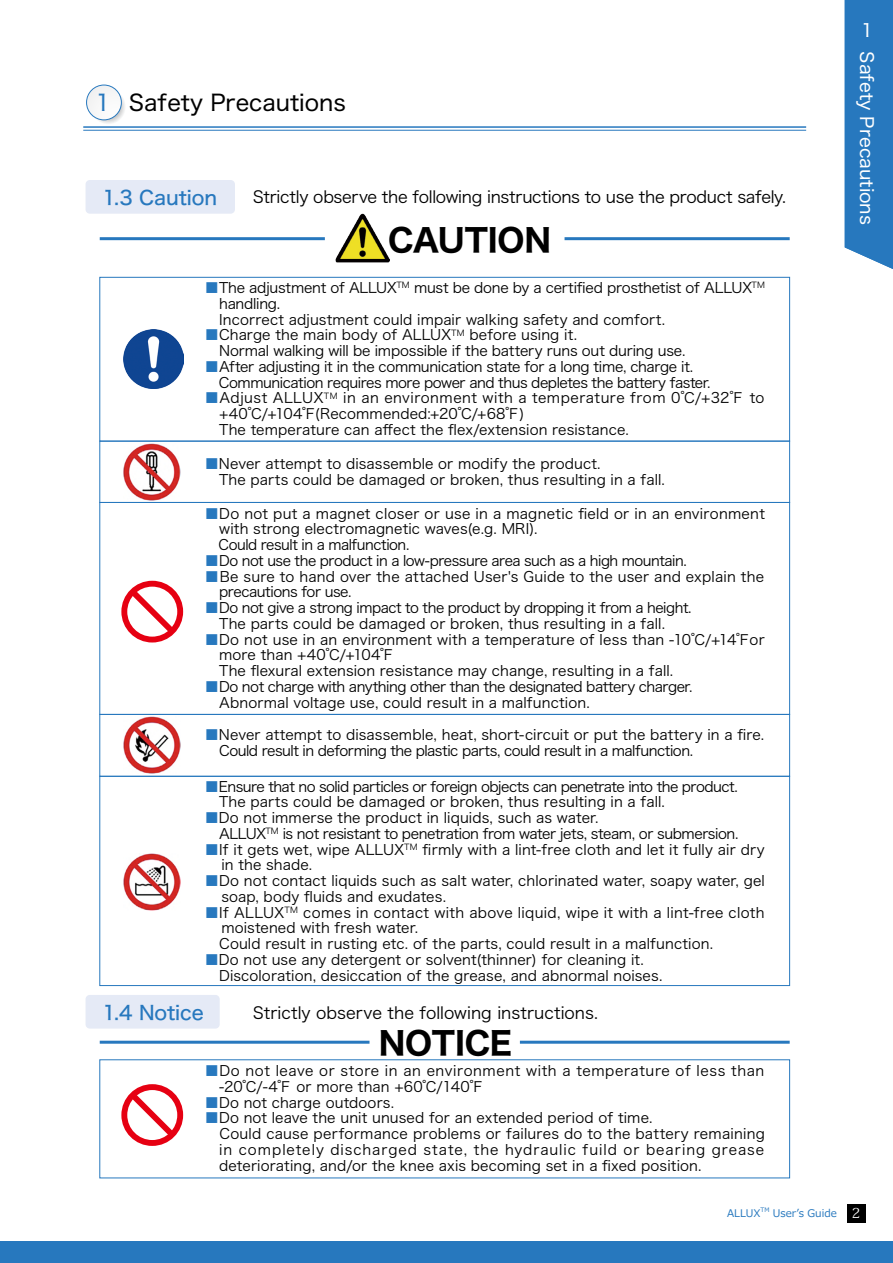
<style>
.page{position:relative;width:893px;height:1263px;background:#fff}
.page>*{position:absolute;margin:0;border:0;box-sizing:border-box;transform-origin:0 0}
.t1{font:31.5px "Hira Kaku Std W7";letter-spacing:-.01em;color:#000}
.t2{font:22.5px "Hira Kaku Std W4";color:#000}
.t3{font:19.5px "Hira Kaku Std W5";letter-spacing:-.005em;color:#2778be}
.t4{font:18px "Hira Kaku Std W4";color:#fff}
.t5{font:16.5px "Hira Kaku Pro N W3";letter-spacing:-.015em;color:#000}
.t6{font:14.25px/15.8px "Hira Kaku Pro N W3";letter-spacing:.005em;color:#000}
.t7{font:14.25px/15.8px "Hira Kaku Pro N W3";letter-spacing:-.025em;color:#000}
.t8{font:14.25px/15.8px "Hira Kaku Pro N W3";letter-spacing:-.03em;color:#000}
.t9{font:14.25px/15.8px "Hira Kaku Pro N W3";letter-spacing:-.035em;color:#000}
.t10{font:14.25px/15.8px "Hira Kaku Pro N W3";letter-spacing:.04em;color:#000}
.t11{font:14.25px "Hira Kaku Pro N W3";letter-spacing:-.015em;color:#000}
.t12{font:14.25px "Hira Kaku Pro N W3";letter-spacing:.07em;color:#000}
.t13{font:14.25px "Hira Kaku Pro N W3";letter-spacing:.035em;color:#000}
.t14{font:14.25px "Hira Kaku Pro N W3";letter-spacing:-.02em;color:#000}
.t15{font:13.8px "Koz Min Pr 6 N";color:#fff}
.t16{font:10.5px "Meiryo";color:#2778be}
.t17{font:6.15px "Meiryo";color:#2778be}
.s1{color:#2778be}
</style>
<div class="page">
<div style="left:0;top:1242px;width:893px;height:21px;background:#2778be"></div>
<div style="left:845px;top:0;width:48px;height:269px;background:#2778be"></div>
<div style="left:86px;top:180px;width:149px;height:34px;background:#e5eaf6;border-radius:4px"></div>
<div style="left:86px;top:995px;width:134px;height:33px;background:#e5eaf6;border-radius:4px"></div>
<hr style="left:100px;top:237px;width:225px;height:3px;background:#2778be">
<hr style="left:565px;top:237px;width:225px;height:3px;background:#2778be">
<hr style="left:100px;top:1041px;width:269px;height:3px;background:#2778be">
<hr style="left:520px;top:1041px;width:270px;height:3px;background:#2778be">
<div style="left:100px;top:277px;width:690px;height:164px;border:1px solid #2778be"></div>
<div style="left:100px;top:441px;width:690px;height:62px;border:1px solid #2778be"></div>
<div style="left:121px;top:581px;width:62px;height:61px;border:6px solid #e60012;border-radius:50%"></div>
<svg style="left:124px;top:583px;width:56px;height:56px"></svg>
<div style="left:121px;top:1084px;width:62px;height:62px;border:6px solid #e60012;border-radius:50%"></div>
<svg style="left:124px;top:1087px;width:56px;height:56px"></svg>
<svg style="left:92px;top:90px;width:33px;height:34px"></svg>
<svg style="left:92px;top:91px;width:33px;height:32px"></svg>
<div style="left:93px;top:91px;width:31px;height:31px;background:#ededed;border-radius:50%"></div>
<div style="left:93px;top:92px;width:31px;height:30px;background:#ececec;border-radius:50%"></div>
<div style="left:93px;top:92px;width:30px;height:30px;background:#c2d1df;border-radius:50%"></div>
<svg style="left:94px;top:92px;width:29px;height:30px"></svg>
<div style="left:94px;top:93px;width:29px;height:28px;background:#dadadb;border-radius:50%"></div>
<div style="left:94px;top:93px;width:28px;height:28px;background:#99b7d1;border-radius:50%"></div>
<div style="left:95px;top:93px;width:27px;height:28px;background:#dcdddd;border-radius:50%"></div>
<svg style="left:95px;top:94px;width:27px;height:26px"></svg>
<svg style="left:87px;top:85px;width:34px;height:35px"></svg>
<svg style="left:87px;top:85px;width:29px;height:30px"></svg>
<div style="left:86px;top:85px;width:36px;height:35px;border:1px solid #2778be;border-radius:50%"></div>
<hr style="left:83px;top:126px;width:723px;height:2px;background:#2778be">
<hr style="left:83px;top:130px;width:723px;height:1px;background:#2778be">
<img style="left:124px;top:443px;width:57px;height:57px">
<div style="left:100px;top:714px;width:690px;height:62px;border:1px solid #2778be"></div>
<img style="left:124px;top:717px;width:57px;height:57px">
<div style="left:100px;top:776px;width:690px;height:210px;border:1px solid #2778be"></div>
<img style="left:124px;top:854px;width:57px;height:57px">
<img style="left:335px;top:213px;width:55px;height:49px">
<img style="left:124px;top:329px;width:59px;height:60px">
<div style="left:847px;top:1204px;width:18px;height:18px;background:#000"></div>
<h2 class="t2" style="left:95px;top:86px;width:252px"><span class="s1">1</span> Safety Precautions</h2>
<h3 class="t3" style="left:103px;top:183px;width:116px">1.3 Caution</h3>
<p class="t5" style="left:253px;top:182px;width:535px">Strictly observe the following instructions to use the product safely.</p>
<h1 class="t1" style="left:388px;top:215px;width:165px">CAUTION</h1>
<p class="t11" style="left:205px;top:275px;width:561px"><span class="s1">■</span>The adjustment of ALLUX<sup>TM</sup> must be done by a certified prosthetist of ALLUX<sup>TM</sup></p>
<p class="t14" style="left:219px;top:291px;width:63px">handling.</p>
<p class="t6" style="left:205px;top:310px;width:462px">　Incorrect adjustment could impair walking safety and comfort.</p>
<p class="t6" style="left:219px;top:326px;width:468px;text-indent:-14px"><span class="s1">■</span>Charge the main body of ALLUX<sup>TM</sup> before using it.<br>Normal walking will be impossible if the battery runs out during use.</p>
<p class="t8" style="left:219px;top:358px;width:493px;text-indent:-14px"><span class="s1">■</span>After adjusting it in the communication state for a long time, charge it.<br>Communication requires more power and thus depletes the battery faster.</p>
<p class="t13" style="left:205px;top:385px;width:561px"><span class="s1">■</span>Adjust ALLUX<sup>TM</sup> in an environment with a temperature from 0℃/+32℉ to</p>
<p class="t6" style="left:219px;top:405px;width:307px">+40℃/+104℉(Recommended:+20℃/+68℉)</p>
<p class="t6" style="left:205px;top:421px;width:426px">　The temperature can affect the flex/extension resistance.</p>
<p class="t6" style="left:205px;top:455px;width:462px"><span class="s1">■</span>Never attempt to disassemble or modify the product.<br>　The parts could be damaged or broken, thus resulting in a fall.</p>
<p class="t6" style="left:205px;top:504px;width:561px"><span class="s1">■</span>Do not put a magnet closer or use in a magnetic field or in an environment</p>
<p class="t6" style="left:219px;top:520px;width:320px">with strong electromagnetic waves(e.g. MRI).</p>
<p class="t8" style="left:205px;top:536px;width:206px">　Could result in a malfunction.</p>
<p class="t8" style="left:205px;top:552px;width:483px"><span class="s1">■</span>Do not use the product in a low-pressure area such as a high mountain.</p>
<p class="t6" style="left:219px;top:567px;width:546px;text-indent:-14px"><span class="s1">■</span>Be sure to hand over the attached User's Guide to the user and explain the precautions for use.</p>
<p class="t7" style="left:205px;top:599px;width:488px"><span class="s1">■</span>Do not give a strong impact to the product by dropping it from a height.　The parts could be damaged or broken, thus resulting in a fall.</p>
<p class="t6" style="left:205px;top:630px;width:561px"><span class="s1">■</span>Do not use in an environment with a temperature of less than -10℃/+14℉or</p>
<p class="t6" style="left:219px;top:646px;width:177px">more than +40℃/+104℉</p>
<p class="t6" style="left:205px;top:662px;width:470px">　The flexural extension resistance may change, resulting in a fall.</p>
<p class="t7" style="left:205px;top:678px;width:489px"><span class="s1">■</span>Do not charge with anything other than the designated battery charger.　Abnormal voltage use, could result in a malfunction.</p>
<p class="t7" style="left:219px;top:726px;width:547px;text-indent:-14px"><span class="s1">■</span>Never attempt to disassemble, heat, short-circuit or put the battery in a fire.<br>Could result in deforming the plastic parts, could result in a malfunction.</p>
<p class="t9" style="left:205px;top:777px;width:534px"><span class="s1">■</span>Ensure that no solid particles or foreign objects can penetrate into the product.　The parts could be damaged or broken, thus resulting in a fall.</p>
<p class="t8" style="left:219px;top:809px;width:521px;text-indent:-14px"><span class="s1">■</span>Do not immerse the product in liquids, such as water.<br>ALLUX<sup>TM</sup> is not resistant to penetration from water jets, steam, or submersion.</p>
<p class="t6" style="left:221px;top:840px;width:545px;text-indent:-17px"><span class="s1">■</span>If it gets wet, wipe ALLUX<sup>TM</sup> firmly with a lint-free cloth and let it fully air dry in the shade.</p>
<p class="t6" style="left:221px;top:872px;width:545px;text-indent:-17px"><span class="s1">■</span>Do not contact liquids such as salt water, chlorinated water, soapy water, gel soap, body fluids and exudates.</p>
<p class="t6" style="left:205px;top:903px;width:561px"><span class="s1">■</span>If ALLUX<sup>TM</sup> comes in contact with above liquid, wipe it with a lint-free cloth</p>
<p class="t6" style="left:221px;top:919px;width:198px">moistened with fresh water.</p>
<p class="t6" style="left:205px;top:935px;width:510px">　Could result in rusting etc. of the parts, could result in a malfunction.</p>
<p class="t6" style="left:205px;top:950px;width:459px"><span class="s1">■</span>Do not use any detergent or solvent(thinner) for cleaning it.　Discoloration, desiccation of the grease, and abnormal noises.</p>
<h3 class="t3" style="left:103px;top:998px;width:103px">1.4 Notice</h3>
<p class="t5" style="left:253px;top:998px;width:347px">Strictly observe the following instructions.</p>
<h1 class="t1" style="left:379px;top:1018px;width:135px">NOTICE</h1>
<p class="t10" style="left:219px;top:1062px;width:547px;text-indent:-14px"><span class="s1">■</span>Do not leave or store in an environment with a temperature of less than -20℃/-4℉ or more than +60℃/140℉</p>
<p class="t6" style="left:205px;top:1093px;width:191px"><span class="s1">■</span>Do not charge outdoors.</p>
<p class="t6" style="left:205px;top:1109px;width:449px"><span class="s1">■</span>Do not leave the unit unused for an extended period of time.</p>
<p class="t6" style="left:205px;top:1125px;width:561px">　Could cause performance problems or failures do to the battery remaining</p>
<p class="t12" style="left:219px;top:1137px;width:546px">in completely discharged state, the hydraulic fuild or bearing grease</p>
<p class="t6" style="left:219px;top:1156px;width:484px">deteriorating, and/or the knee axis becoming set in a fixed position.</p>
<p class="t4" style="left:861px;top:17px;width:14px">1</p>
<p class="t4" style="left:881px;top:51px;width:175px;rotate:90deg">Safety Precautions</p>
<p class="t17" style="left:760px;top:1206px;width:10px">TM</p>
<p class="t16" style="left:773px;top:1206px;width:65px">User’s Guide</p>
<p class="t16" style="left:727px;top:1206px;width:35px">ALLUX</p>
<p class="t15" style="left:852px;top:1206px;width:10px">2</p>
</div>
